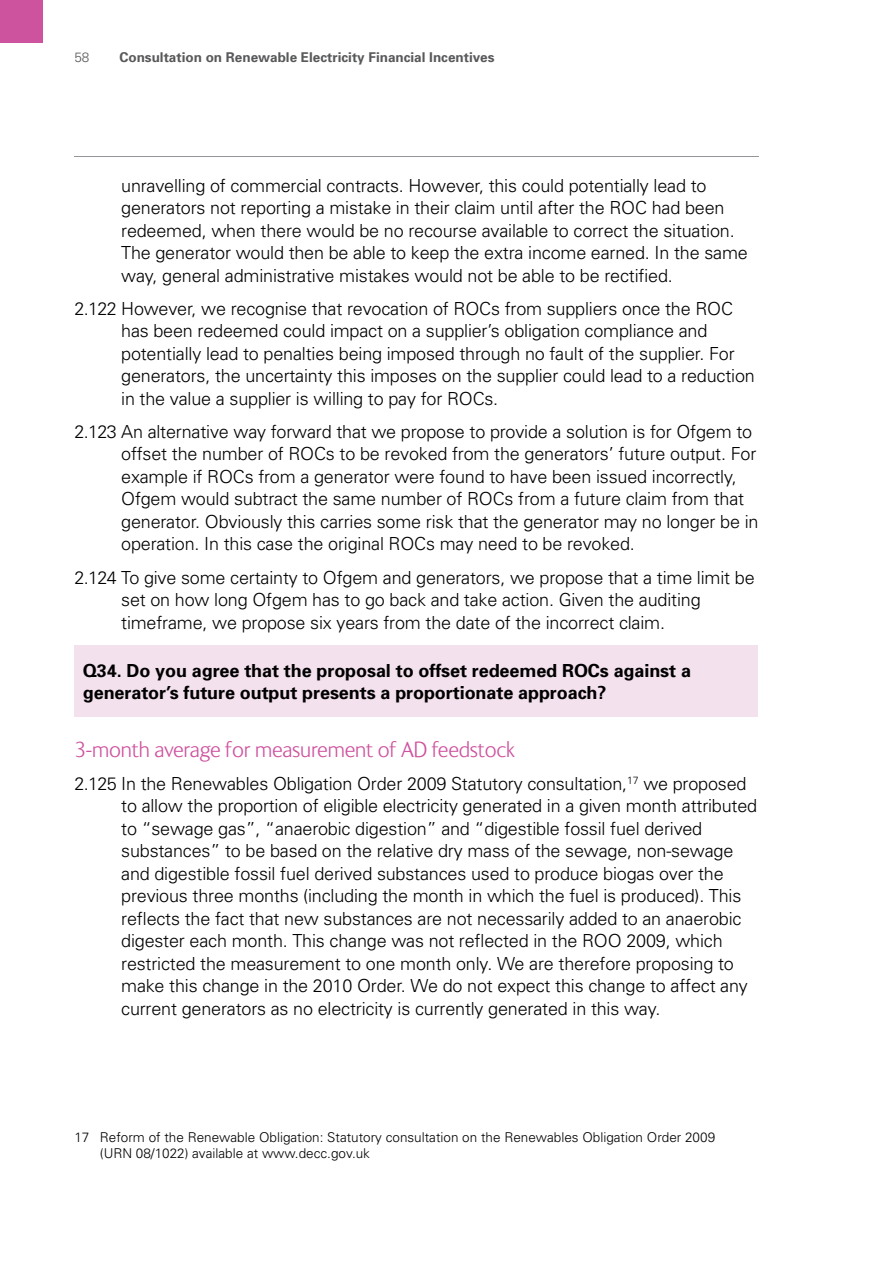
<style>
.page{position:relative;width:893px;height:1263px;background:#fff}
.page>*{position:absolute;margin:0;border:0;box-sizing:border-box;transform-origin:0 0}
.t1{font:300 22.5px "FS Ingrid";letter-spacing:-.01em;color:#ce539e}
.t2{font:300 18px/22.5px "Univers";letter-spacing:-.01em;color:#000}
.t3{font:700 18px/22.5px "Univers";letter-spacing:-.005em;color:#000}
.t4{font:300 13.5px/15.8px "Univers";color:#000}
.t5{font:700 13.5px "Univers";color:#58595b}
.t6{font:300 13.5px "Univers";color:#58595b}
</style>
<div class="page">
<hr style="left:74px;top:156px;width:685px;height:1px;background:#939598">
<div style="left:0;top:0;width:43px;height:42px;background:#ce539e"></div>
<div style="left:74px;top:645px;width:683px;height:71px;background:#f4e1ee"></div>
<p class="t6" style="left:74px;top:49px;width:17px">58</p>
<p class="t5" style="left:119px;top:49px;width:377px">Consultation on Renewable Electricity Financial Incentives</p>
<p class="t2" style="left:121px;top:174px;width:628px">unravelling of commercial contracts. However, this could potentially lead to generators not reporting a mistake in their claim until after the ROC had been redeemed, when there would be no recourse available to correct the situation.<br>The generator would then be able to keep the extra income earned. In the same way, general administrative mistakes would not be able to be rectified.</p>
<p class="t2" style="left:121px;top:297px;width:635px;text-indent:-47px">2.122 However, we recognise that revocation of ROCs from suppliers once the ROC has been redeemed could impact on a supplier’s obligation compliance and potentially lead to penalties being imposed through no fault of the supplier. For generators, the uncertainty this imposes on the supplier could lead to a reduction in the value a supplier is willing to pay for ROCs.</p>
<p class="t2" style="left:121px;top:420px;width:639px;text-indent:-47px">2.123 An alternative way forward that we propose to provide a solution is for Ofgem to offset the number of ROCs to be revoked from the generators’ future output. For example if ROCs from a generator were found to have been issued incorrectly, Ofgem would subtract the same number of ROCs from a future claim from that generator. Obviously this carries some risk that the generator may no longer be in operation. In this case the original ROCs may need to be revoked.</p>
<p class="t2" style="left:121px;top:565px;width:635px;text-indent:-47px">2.124 To give some certainty to Ofgem and generators, we propose that a time limit be set on how long Ofgem has to go back and take action. Given the auditing timeframe, we propose six years from the date of the incorrect claim.</p>
<p class="t3" style="left:83px;top:658px;width:610px">Q34. Do you agree that the proposal to offset redeemed ROCs against a generator’s future output presents a proportionate approach?</p>
<h3 class="t1" style="left:74px;top:738px;width:442px">3-month average for measurement of AD feedstock</h3>
<p class="t2" style="left:121px;top:772px;width:638px;text-indent:-47px">2.125 In the Renewables Obligation Order 2009 Statutory consultation,<sup>17</sup> we proposed to allow the proportion of eligible electricity generated in a given month attributed to “sewage gas”, “anaerobic digestion” and “digestible fossil fuel derived substances” to be based on the relative dry mass of the sewage, non-sewage and digestible fossil fuel derived substances used to produce biogas over the previous three months (including the month in which the fuel is produced). This reflects the fact that new substances are not necessarily added to an anaerobic digester each month. This change was not reflected in the ROO 2009, which restricted the measurement to one month only. We are therefore proposing to make this change in the 2010 Order. We do not expect this change to affect any current generators as no electricity is currently generated in this way.</p>
<p class="t4" style="left:100px;top:1129px;width:617px;text-indent:-26px">17 Reform of the Renewable Obligation: Statutory consultation on the Renewables Obligation Order 2009 (URN 08/1022) available at www.decc.gov.uk</p>
</div>
